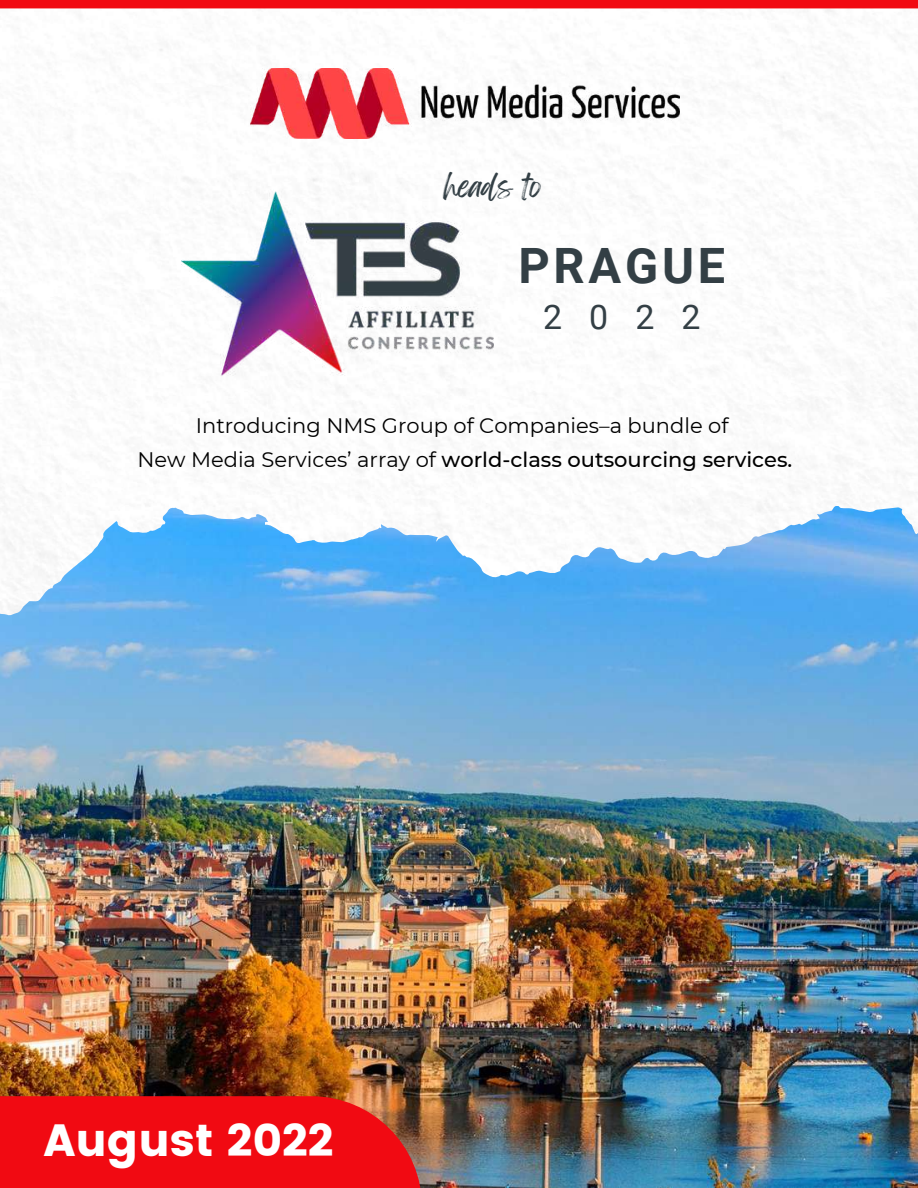
<style>
.page{position:relative;width:918px;height:1188px;background:#fff}
.page>*{position:absolute;margin:0;border:0;box-sizing:border-box;transform-origin:0 0}
.t1{font:700 48.75px "Roboto";letter-spacing:.08em;color:#333f45}
.t2{font:45px "Poppins";color:#fff}
.t3{font:33.9px "Roboto";color:#333f45}
.t4{font:27px "Feeling Passionate";color:#333f45}
.t5{font:21px/33.8px "Montserrat";color:#000;text-align:center}
.s1{font-weight:500}
</style>
<div class="page">
<img style="left:0;top:8px;width:918px;height:1088px">
<img style="left:251px;top:68px;width:428px;height:70px">
<img style="left:187px;top:506px;width:731px;height:682px">
<svg style="left:0;top:1096px;width:422px;height:92px;background:#ea1015"></svg>
<div style="left:0;top:0;width:918px;height:8px;background:#f10a12"></div>
<img style="left:181px;top:190px;width:312px;height:190px">
<p class="t4" style="left:444px;top:165px;width:99px">heads to</p>
<h1 class="t1" style="left:518px;top:238px;width:208px">PRAGUE</h1>
<h3 class="t3" style="left:543px;top:297px;width:159px">2022</h3>
<p class="t5" style="left:137px;top:409px;width:657px">Introducing NMS Group of Companies–a bundle of<br>New Media Services’ array of <span class="s1">world-class outsourcing services.</span></p>
<h2 class="t2" style="left:43px;top:1114px;width:292px">August 2022</h2>
</div>
